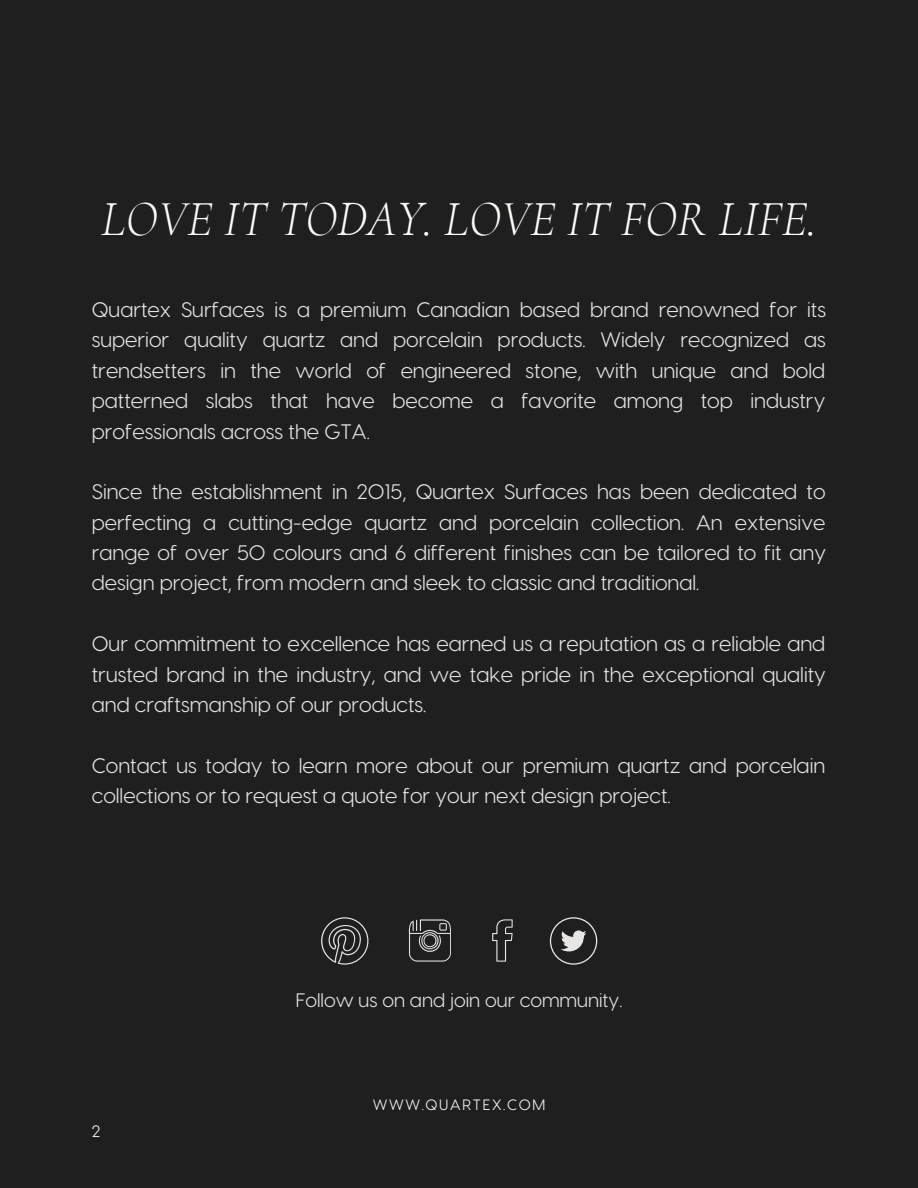
<style>
.page{position:relative;width:918px;height:1188px;background:#1f1f1f}
.page>*{position:absolute;margin:0;border:0;box-sizing:border-box;transform-origin:0 0}
.t1{font:italic 300 49.5px "Cormorant Garamond";color:#fcfbf8}
.t2{font:21px/30.3px "Visby CF";color:#e8e6e4;text-align:justify}
.t3{font:19.5px "Visby CF";color:#e8e6e4}
.t4{font:16.5px "Visby CF";color:#fcfbf8}
.t5{font:15px "Visby CF";letter-spacing:.11em;color:#fcfbf8}
</style>
<div class="page">
<svg style="left:550px;top:917px;width:47px;height:48px"></svg>
<svg style="left:409px;top:919px;width:42px;height:43px"></svg>
<svg style="left:492px;top:919px;width:21px;height:43px"></svg>
<svg style="left:321px;top:917px;width:48px;height:48px"></svg>
<p class="t1" style="left:101px;top:189px;width:717px">LOVE IT TODAY. LOVE IT FOR LIFE.</p>
<p class="t2" style="left:92px;top:293px;width:736px">Quartex Surfaces is a premium Canadian based brand renowned for its superior quality quartz and porcelain products. Widely recognized as trendsetters in the world of engineered stone, with unique and bold patterned slabs that have become a favorite among top industry professionals across the GTA.</p>
<p class="t2" style="left:92px;top:476px;width:736px">Since the establishment in 2015, Quartex Surfaces has been dedicated to perfecting a cutting-edge quartz and porcelain collection. An extensive range of over 50 colours and 6 different finishes can be tailored to fit any design project, from modern and sleek to classic and traditional.</p>
<p class="t2" style="left:92px;top:627px;width:736px">Our commitment to excellence has earned us a reputation as a reliable and trusted brand in the industry, and we take pride in the exceptional quality and craftsmanship of our products.</p>
<p class="t2" style="left:92px;top:749px;width:735px">Contact us today to learn more about our premium quartz and porcelain collections or to request a quote for your next design project.</p>
<p class="t3" style="left:296px;top:987px;width:328px">Follow us on and join our community.</p>
<p class="t4" style="left:92px;top:1121px;width:10px">2</p>
<p class="t5" style="left:373px;top:1095px;width:174px">WWW.QUARTEX.COM</p>
</div>
